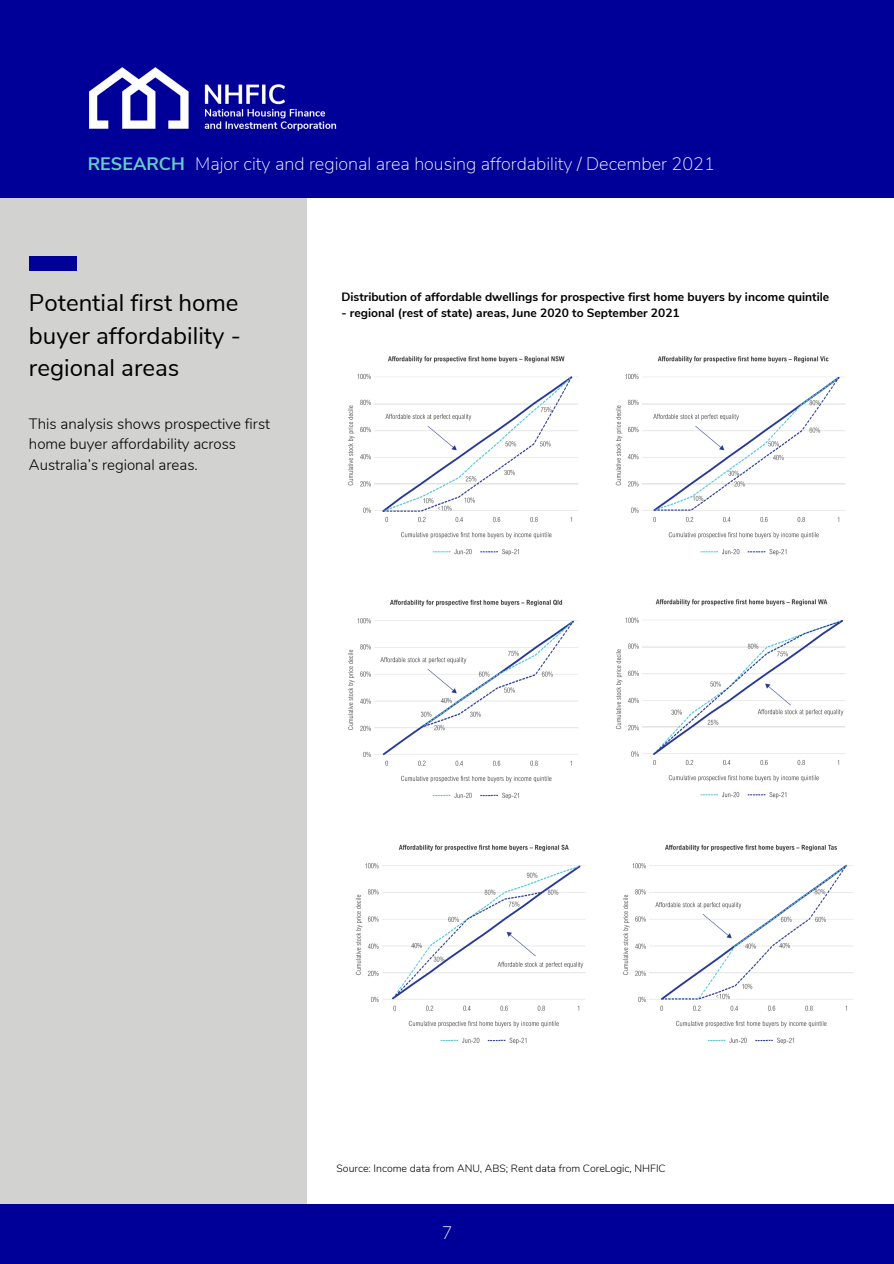
<style>
.page{position:relative;width:894px;height:1264px;background:#fff}
.page>*{position:absolute;margin:0;border:0;box-sizing:border-box;transform-origin:0 0}
.t1{font:24px/32.7px "Nunito Sans";color:#000;text-align:justify}
.t2{font:200 18px "Nunito Sans";color:#fff}
.t3{font:700 18px "Nunito Sans";color:#66ccc0}
.t4{font:300 15px/20.2px "Nunito";color:#000}
.t5{font:700 12px "Nunito Sans";color:#000}
.t6{font:300 10.5px "Nunito";color:#000}
</style>
<div class="page">
<div style="left:0;top:194px;width:306px;height:1069px;background:#d2d2d0"></div>
<div style="left:29px;top:256px;width:47px;height:15px;background:#009"></div>
<div style="left:0;top:0;width:893px;height:197px;background:#009"></div>
<img style="left:89px;top:67px;width:248px;height:64px">
<div style="left:0;top:1203px;width:893px;height:60px;background:#009"></div>
<img style="left:347px;top:356px;width:231px;height:200px">
<img style="left:615px;top:356px;width:230px;height:200px">
<img style="left:348px;top:599px;width:230px;height:201px">
<img style="left:615px;top:599px;width:230px;height:200px">
<img style="left:355px;top:844px;width:230px;height:201px">
<img style="left:623px;top:844px;width:230px;height:201px">
<p class="t3" style="left:88px;top:151px;width:99px">RESEARCH</p>
<p class="t2" style="left:195px;top:151px;width:521px">Major city and regional area housing affordability / December 2021</p>
<p class="t1" style="left:29px;top:287px;width:213px">Potential first home buyer affordability - regional areas</p>
<p class="t5" style="left:341px;top:288px;width:489px">Distribution of affordable dwellings for prospective first home buyers by income quintile</p>
<p class="t5" style="left:341px;top:304px;width:340px">- regional (rest of state) areas, June 2020 to September 2021</p>
<p class="t4" style="left:29px;top:414px;width:242px">This analysis shows prospective first home buyer affordability across<br>Australia’s regional areas.</p>
<p class="t6" style="left:336px;top:1161px;width:330px">Source: Income data from ANU, ABS; Rent data from CoreLogic, NHFIC</p>
<p class="t2" style="left:441px;top:1221px;width:12px">7</p>
</div>
